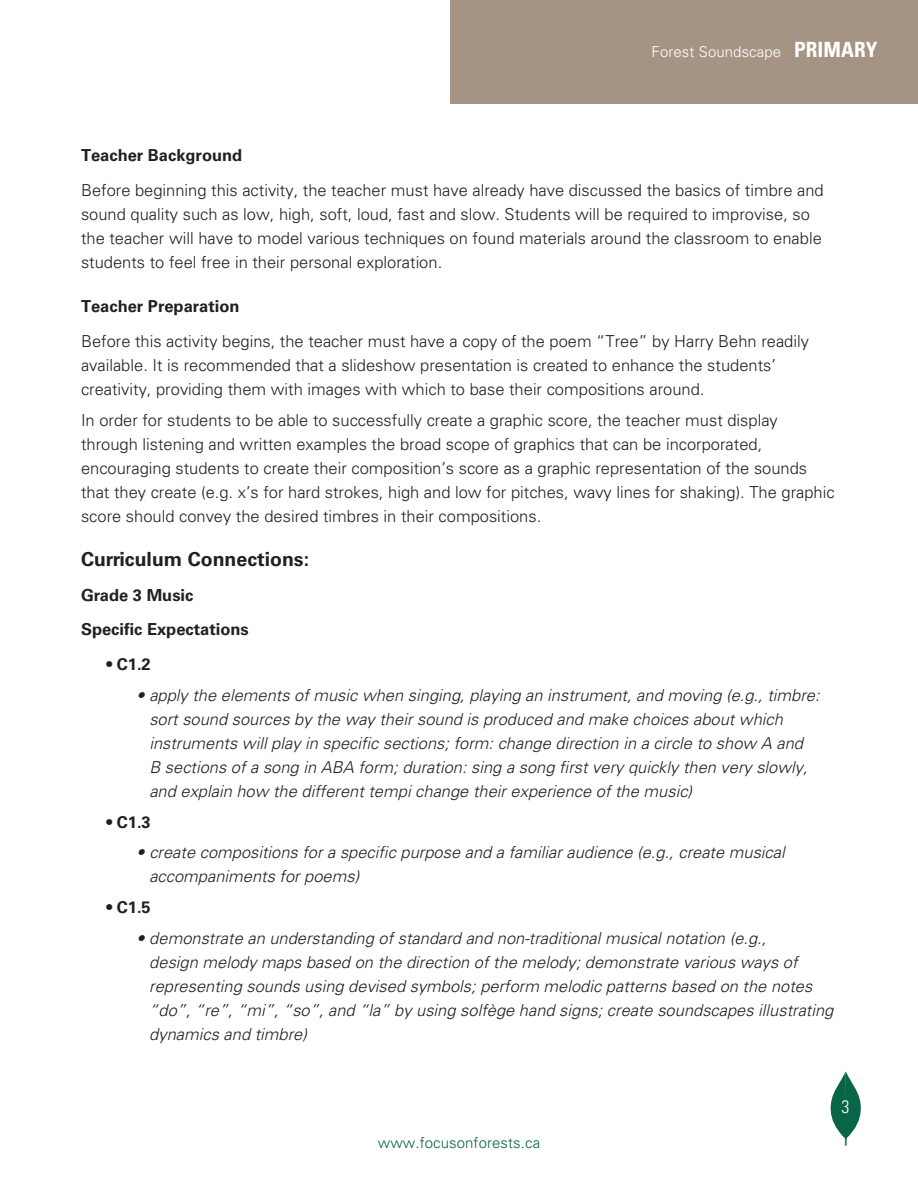
<style>
.page{position:relative;width:918px;height:1188px;background:#fff}
.page>*{position:absolute;margin:0;border:0;box-sizing:border-box;transform-origin:0 0}
.t1{font:700 19.5px "Univers";color:#231f20}
.t2{font:300 condensed 18px "Univers";color:#fff}
.t3{font:300 16.5px/24px "Univers";color:#231f20}
.t4{font:italic 300 16.5px/24px "Univers";color:#231f20}
.t5{font:700 16.5px/34.8px "Univers";color:#231f20}
.t6{font:300 15px "Univers";letter-spacing:.005em;color:#fff}
.t7{font:300 15px "Univers";letter-spacing:.005em;color:#096547}
.s1{font-weight:700;font-stretch:condensed;font-size:21px}
</style>
<div class="page">
<div style="left:451px;top:0;width:467px;height:103px;background:#a59484"></div>
<svg style="left:831px;top:1072px;width:30px;height:74px"></svg>
<p class="t6" style="left:652px;top:43px;width:227px">Forest Soundscape <span class="s1">PRIMARY</span></p>
<p class="t5" style="left:81px;top:138px;width:163px">Teacher Background</p>
<p class="t3" style="left:81px;top:178px;width:744px">Before beginning this activity, the teacher must have already have discussed the basics of timbre and sound quality such as low, high, soft, loud, fast and slow. Students will be required to improvise, so the teacher will have to model various techniques on found materials around the classroom to enable students to feel free in their personal exploration.</p>
<p class="t5" style="left:81px;top:289px;width:160px">Teacher Preparation</p>
<p class="t3" style="left:81px;top:329px;width:730px">Before this activity begins, the teacher must have a copy of the poem “Tree” by Harry Behn readily available. It is recommended that a slideshow presentation is created to enhance the students’ creativity, providing them with images with which to base their compositions around.</p>
<p class="t3" style="left:81px;top:408px;width:755px">In order for students to be able to successfully create a graphic score, the teacher must display through listening and written examples the broad scope of graphics that can be incorporated, encouraging students to create their composition’s score as a graphic representation of the sounds that they create (e.g. x’s for hard strokes, high and low for pitches, wavy lines for shaking). The graphic score should convey the desired timbres in their compositions.</p>
<p class="t1" style="left:81px;top:547px;width:230px">Curriculum Connections:</p>
<p class="t5" style="left:81px;top:577px;width:169px">Grade 3 Music<br>Specific Expectations</p>
<p class="t5" style="left:106px;top:647px;width:46px">• C1.2</p>
<p class="t4" style="left:149px;top:683px;width:672px;text-indent:-13px">• apply the elements of music when singing, playing an instrument, and moving (e.g., timbre: sort sound sources by the way their sound is produced and make choices about which instruments will play in specific sections; form: change direction in a circle to show A and<br>B sections of a song in ABA form; duration: sing a song first very quickly then very slowly, and explain how the different tempi change their experience of the music)</p>
<p class="t5" style="left:106px;top:805px;width:46px">• C1.3</p>
<p class="t4" style="left:149px;top:841px;width:637px;text-indent:-13px">• create compositions for a specific purpose and a familiar audience (e.g., create musical accompaniments for poems)</p>
<p class="t5" style="left:106px;top:890px;width:46px">• C1.5</p>
<p class="t4" style="left:149px;top:926px;width:686px;text-indent:-13px">• demonstrate an understanding of standard and non-traditional musical notation (e.g.,<br>design melody maps based on the direction of the melody; demonstrate various ways of representing sounds using devised symbols; perform melodic patterns based on the notes “do”, “re”, “mi”, “so”, and “la” by using solfège hand signs; create soundscapes illustrating dynamics and timbre)</p>
<p class="t7" style="left:378px;top:1134px;width:164px">www.focusonforests.ca</p>
<p class="t2" style="left:842px;top:1095px;width:9px">3</p>
</div>
